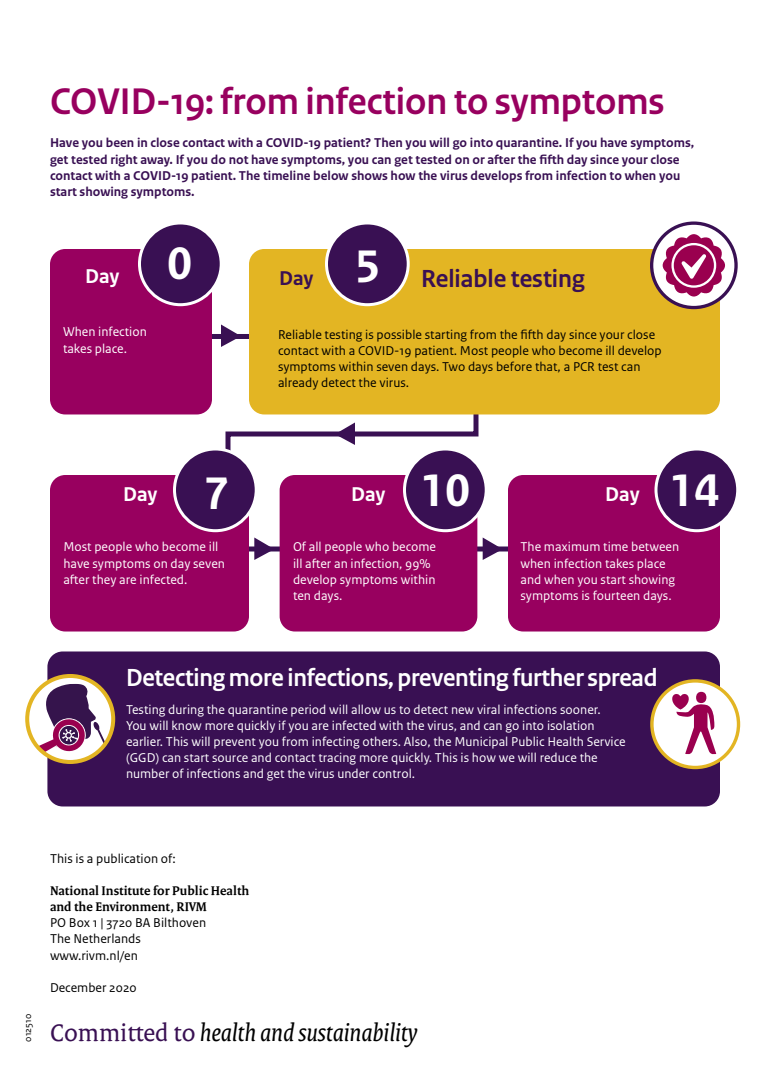
<style>
.page{position:relative;width:770px;height:1091px;background:#fff}
.page>*{position:absolute;margin:0;border:0;box-sizing:border-box;transform-origin:0 0}
.t1{font:700 48px "Rijksoverheid Sans Text";color:#fff}
.t2{font:700 39px "Rijksoverheid Sans Heading";color:#98005f}
.t3{font:700 26px "Rijksoverheid Sans Heading";letter-spacing:-.01em;color:#fff}
.t4{font:italic 26px "Rijksoverheid Serif";color:#000}
.t5{font:700 26px "Rijksoverheid Sans Heading";color:#391053}
.t6{font:700 21px "Rijksoverheid Sans Text";color:#fff}
.t7{font:700 21px "Rijksoverheid Sans Text";color:#391053}
.t8{font:13.4px/16.1px "Rijksoverheid Sans Text";color:#fff}
.t9{font:700 13.4px/16.2px "Rijksoverheid Sans Text";color:#391053}
.t10{font:13.4px/16.1px "Rijksoverheid Sans Text";color:#000}
.t11{font:700 13.4px/16.1px "Rijksoverheid Serif";color:#000}
.t12{font:10px "Rijksoverheid Sans Text";color:#000}
.s1{font-style:normal;color:#391053}
</style>
<div class="page">
<svg style="left:178px;top:334px;width:394px;height:220px"></svg>
<svg style="left:335px;top:422px;width:20px;height:23px"></svg>
<svg style="left:221px;top:324px;width:20px;height:23px"></svg>
<svg style="left:483px;top:537px;width:20px;height:23px"></svg>
<svg style="left:254px;top:537px;width:20px;height:23px"></svg>
<div style="left:47px;top:651px;width:673px;height:155px;background:#391053;border-radius:15px"></div>
<div style="left:50px;top:249px;width:162px;height:165px;background:#98005f;border-radius:15px"></div>
<div style="left:50px;top:475px;width:199px;height:157px;background:#98005f;border-radius:15px"></div>
<div style="left:249px;top:249px;width:471px;height:165px;background:#e3b523;border-radius:15px"></div>
<div style="left:280px;top:475px;width:197px;height:157px;background:#98005f;border-radius:15px"></div>
<div style="left:508px;top:475px;width:212px;height:157px;background:#98005f;border-radius:15px"></div>
<div style="left:326px;top:223px;width:82px;height:82px;background:#391053;border-radius:50%"></div>
<div style="left:325px;top:221px;width:85px;height:85px;border:3px solid #fff;border-radius:50%"></div>
<svg style="left:652px;top:223px;width:84px;height:85px"></svg>
<svg style="left:660px;top:232px;width:68px;height:67px"></svg>
<div style="left:650px;top:221px;width:88px;height:88px;border:3px solid #391053;border-radius:50%"></div>
<svg style="left:27px;top:676px;width:86px;height:86px"></svg>
<svg style="left:36px;top:684px;width:71px;height:71px"></svg>
<div style="left:25px;top:674px;width:90px;height:90px;border:4px solid #e3b523;border-radius:50%"></div>
<div style="left:139px;top:223px;width:82px;height:82px;background:#391053;border-radius:50%"></div>
<div style="left:138px;top:221px;width:85px;height:85px;border:3px solid #fff;border-radius:50%"></div>
<div style="left:652px;top:681px;width:87px;height:87px;background:#fff;border-radius:50%"></div>
<svg style="left:672px;top:693px;width:44px;height:61px"></svg>
<div style="left:650px;top:679px;width:90px;height:90px;border:3px solid #e3b523;border-radius:50%"></div>
<div style="left:174px;top:449px;width:82px;height:82px;background:#391053;border-radius:50%"></div>
<div style="left:173px;top:448px;width:85px;height:84px;border:3px solid #fff;border-radius:50%"></div>
<div style="left:404px;top:449px;width:82px;height:82px;background:#391053;border-radius:50%"></div>
<div style="left:403px;top:448px;width:85px;height:84px;border:3px solid #fff;border-radius:50%"></div>
<div style="left:656px;top:449px;width:82px;height:82px;background:#391053;border-radius:50%"></div>
<div style="left:654px;top:448px;width:85px;height:84px;border:3px solid #fff;border-radius:50%"></div>
<h2 class="t2" style="left:50px;top:80px;width:616px">COVID-19: from infection to symptoms</h2>
<p class="t9" style="left:50px;top:135px;width:646px">Have you been in close contact with a COVID-19 patient? Then you will go into quarantine. If you have symptoms, get tested right away. If you do not have symptoms, you can get tested on or after the fifth day since your close contact with a COVID-19 patient. The timeline below shows how the virus develops from infection to when you start showing symptoms.</p>
<h3 class="t6" style="left:85px;top:264px;width:36px">Day</h3>
<p class="t8" style="left:63px;top:324px;width:85px">When infection takes place.</p>
<h1 class="t1" style="left:167px;top:237px;width:27px">0</h1>
<h3 class="t7" style="left:279px;top:266px;width:36px">Day</h3>
<h1 class="t1" style="left:355px;top:240px;width:27px">5</h1>
<h3 class="t5" style="left:421px;top:264px;width:165px">Reliable testing</h3>
<p class="t10" style="left:278px;top:327px;width:385px">Reliable testing is possible starting from the fifth day since your close contact with a COVID-19 patient. Most people who become ill develop symptoms within seven days. Two days before that, a PCR test can already detect the virus.</p>
<h3 class="t6" style="left:123px;top:483px;width:36px">Day</h3>
<h1 class="t1" style="left:204px;top:467px;width:27px">7</h1>
<p class="t8" style="left:63px;top:539px;width:163px">Most people who become ill have symptoms on day seven after they are infected.</p>
<h1 class="t1" style="left:420px;top:463px;width:52px">10</h1>
<p class="t8" style="left:293px;top:539px;width:145px">Of all people who become ill after an infection, 99% develop symptoms within ten days.</p>
<h3 class="t6" style="left:351px;top:483px;width:36px">Day</h3>
<h1 class="t1" style="left:669px;top:463px;width:52px">14</h1>
<p class="t8" style="left:520px;top:539px;width:160px">The maximum time between when infection takes place and when you start showing symptoms is fourteen days.</p>
<h3 class="t6" style="left:605px;top:483px;width:36px">Day</h3>
<h3 class="t3" style="left:126px;top:663px;width:533px">Detecting more infections, preventing further spread</h3>
<p class="t8" style="left:126px;top:702px;width:501px">Testing during the quarantine period will allow us to detect new viral infections sooner.<br>You will know more quickly if you are infected with the virus, and can go into isolation earlier. This will prevent you from infecting others. Also, the Municipal Public Health Service (GGD) can start source and contact tracing more quickly. This is how we will reduce the number of infections and get the virus under control.</p>
<p class="t12" style="left:22px;top:1042px;width:29px;rotate:-90deg">012510</p>
<p class="t10" style="left:50px;top:850px;width:127px">This is a publication of:</p>
<p class="t11" style="left:50px;top:882px;width:201px">National Institute for Public Health and the Environment, RIVM</p>
<p class="t10" style="left:50px;top:915px;width:158px">PO Box 1 | 3720 BA Bilthoven<br>The Netherlands www.rivm.nl/en</p>
<p class="t10" style="left:50px;top:980px;width:88px">December 2020</p>
<h3 class="t4" style="left:50px;top:1017px;width:369px"><span class="s1">Committed to</span> health and sustainability</h3>
</div>
